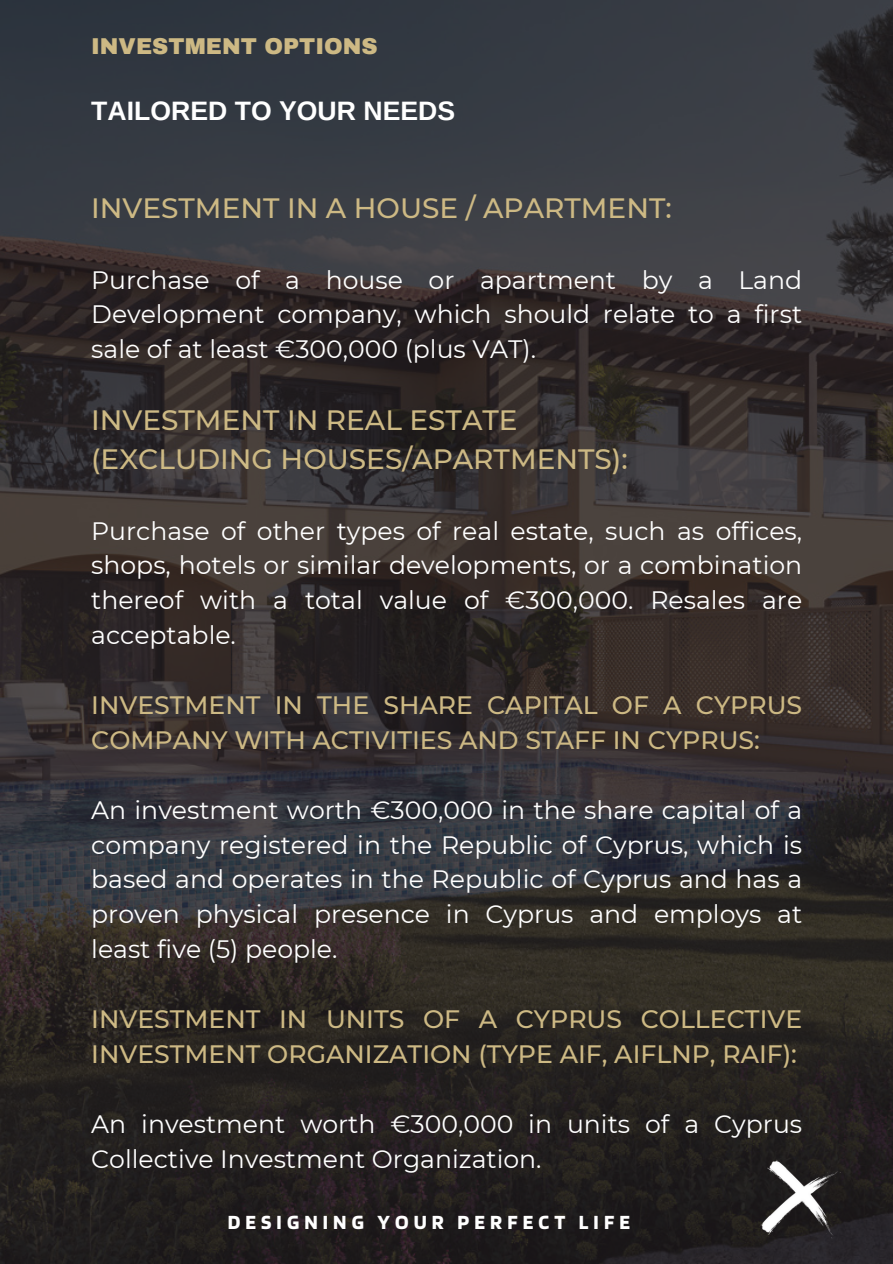
<style>
.page{position:relative;width:893px;height:1264px;background:#fff}
.page>*{position:absolute;margin:0;border:0;box-sizing:border-box;transform-origin:0 0}
.t1{font:500 27.9px "Montserrat";color:#cdb984}
.t2{font:700 26.55px "Arimo";color:#fff}
.t3{font:25.2px/34.8px "Montserrat";color:#fff;text-align:justify}
.t4{font:500 25.2px/34.8px "Montserrat";color:#cdb984}
.t5{font:900 22.35px "Archivo";color:#cdb984}
.t6{font:700 21px "Blinker";letter-spacing:.245em;color:#fff}
</style>
<div class="page">
<img style="left:0;top:0;width:892px;height:1263px">
<img style="left:683px;top:1077px;width:209px;height:186px">
<p class="t5" style="left:91px;top:35px;width:288px">INVESTMENT OPTIONS</p>
<p class="t2" style="left:91px;top:96px;width:365px">TAILORED TO YOUR NEEDS</p>
<p class="t1" style="left:91px;top:191px;width:582px">INVESTMENT IN A HOUSE / APARTMENT:</p>
<p class="t3" style="left:91px;top:262px;width:712px">Purchase of a house or apartment by a Land Development company, which should relate to a first sale of at least €300,000 (plus VAT).</p>
<p class="t1" style="left:91px;top:403px;width:428px">INVESTMENT IN REAL ESTATE</p>
<p class="t1" style="left:91px;top:441px;width:538px">(EXCLUDING HOUSES/APARTMENTS):</p>
<p class="t3" style="left:91px;top:513px;width:712px">Purchase of other types of real estate, such as offices, shops, hotels or similar developments, or a combination thereof with a total value of €300,000. Resales are acceptable.</p>
<p class="t4" style="left:91px;top:687px;width:712px">INVESTMENT IN THE SHARE CAPITAL OF A CYPRUS<br>COMPANY WITH ACTIVITIES AND STAFF IN CYPRUS:</p>
<p class="t3" style="left:91px;top:792px;width:712px">An investment worth €300,000 in the share capital of a company registered in the Republic of Cyprus, which is based and operates in the Republic of Cyprus and has a proven physical presence in Cyprus and employs at least five (5) people.</p>
<p class="t4" style="left:91px;top:1001px;width:712px">INVESTMENT IN UNITS OF A CYPRUS COLLECTIVE<br>INVESTMENT ORGANIZATION (TYPE AIF, AIFLNP, RAIF):</p>
<p class="t3" style="left:91px;top:1106px;width:712px">An investment worth €300,000 in units of a Cyprus<br>Collective Investment Organization.</p>
<p class="t6" style="left:228px;top:1208px;width:404px">DESIGNING YOUR PERFECT LIFE</p>
</div>
